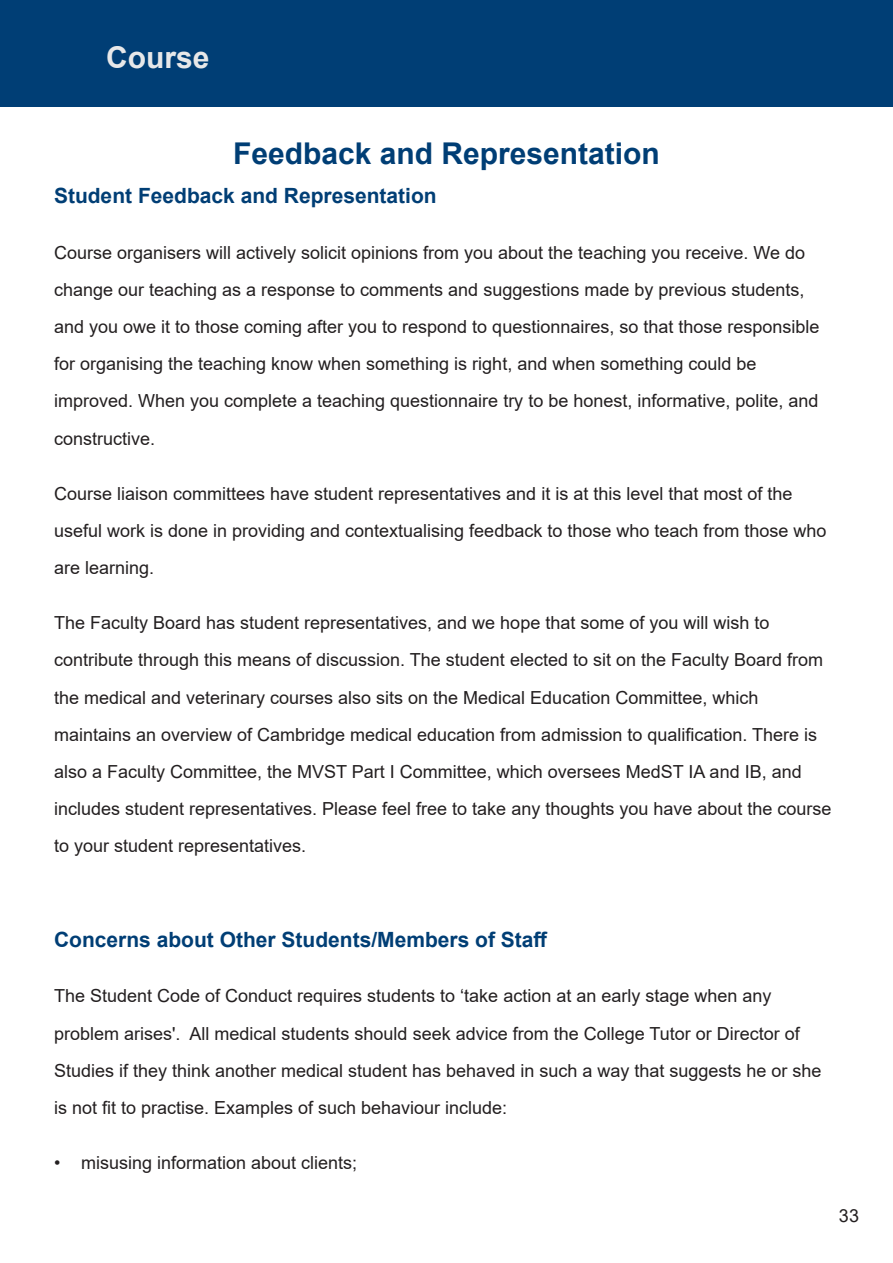
<style>
.page{position:relative;width:893px;height:1263px;background:#fff}
.page>*{position:absolute;margin:0;border:0;box-sizing:border-box;transform-origin:0 0}
.t1{font:700 30px "Arial";color:#003e75}
.t2{font:700 30px "Arial";color:#e7e8e9}
.t3{font:700 21px "Arial";color:#003e75}
.t4{font:18px/37.2px "Arial";color:#231f20}
</style>
<div class="page">
<div style="left:0;top:0;width:893px;height:106px;background:#003e75"></div>
<h1 class="t2" style="left:106px;top:46px;width:105px">Course</h1>
<h1 class="t1" style="left:233px;top:142px;width:428px">Feedback and Representation</h1>
<p class="t3" style="left:54px;top:188px;width:384px">Student Feedback and Representation</p>
<p class="t4" style="left:54px;top:235px;width:767px">Course organisers will actively solicit opinions from you about the teaching you receive. We do change our teaching as a response to comments and suggestions made by previous students, and you owe it to those coming after you to respond to questionnaires, so that those responsible for organising the teaching know when something is right, and when something could be improved. When you complete a teaching questionnaire try to be honest, informative, polite, and constructive.</p>
<p class="t4" style="left:54px;top:476px;width:774px">Course liaison committees have student representatives and it is at this level that most of the useful work is done in providing and contextualising feedback to those who teach from those who are learning.</p>
<p class="t4" style="left:54px;top:606px;width:779px">The Faculty Board has student representatives, and we hope that some of you will wish to contribute through this means of discussion. The student elected to sit on the Faculty Board from the medical and veterinary courses also sits on the Medical Education Committee, which maintains an overview of Cambridge medical education from admission to qualification. There is also a Faculty Committee, the MVST Part I Committee, which oversees MedST IA and IB, and includes student representatives. Please feel free to take any thoughts you have about the course to your student representatives.</p>
<p class="t3" style="left:54px;top:932px;width:495px">Concerns about Other Students/Members of Staff</p>
<p class="t4" style="left:54px;top:979px;width:769px">The Student Code of Conduct requires students to ‘take action at an early stage when any problem arises'. All medical students should seek advice from the College Tutor or Director of Studies if they think another medical student has behaved in such a way that suggests he or she is not fit to practise. Examples of such behaviour include:</p>
<p class="t4" style="left:54px;top:1146px;width:305px">• misusing information about clients;</p>
<p class="t4" style="left:839px;top:1198px;width:22px">33</p>
</div>
